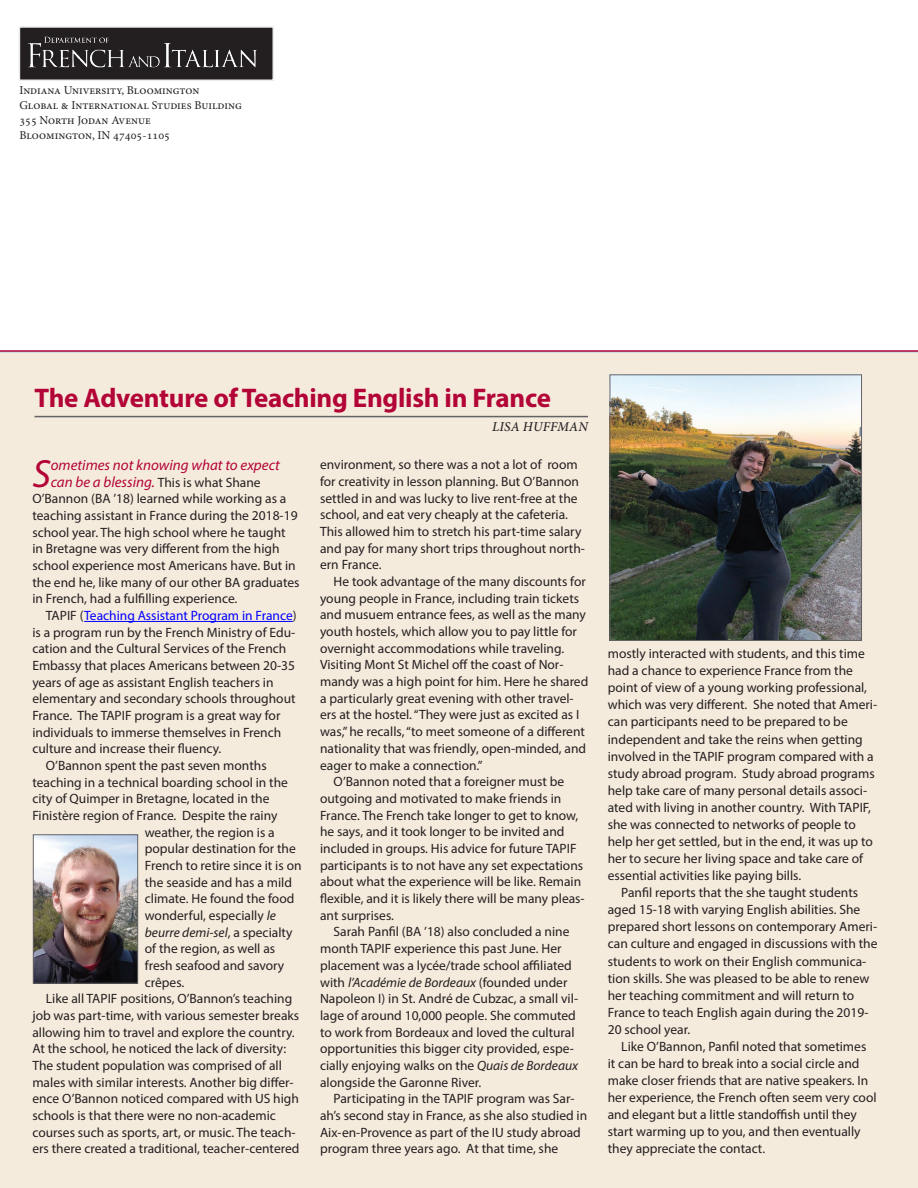
<style>
.page{position:relative;width:918px;height:1188px;background:#fff}
.page>*{position:absolute;margin:0;border:0;box-sizing:border-box;transform-origin:0 0}
._1st_indent_Myriad_P{font:italic 39.45px "Myriad Pro";color:#b30437}
.head24_Myriad_Pro{font:700 27px "Myriad Pro";letter-spacing:-.01em;color:#b30437}
._1st_indent_Myriad_P-2{font:italic 15px/16.5px "Myriad Pro";color:#b30437}
.body_text_Myriad_Pro{font:13.5px/16.6px "Myriad Pro";color:#231f20}
._1st_indent_Myriad_P-3{font:13.5px/16.6px "Myriad Pro";color:#231f20}
.body_text_Myriad_Pro-2{font:italic 13.5px "Myriad Pro";color:#231f20}
.byline{font:italic 500 13.5px "Minion Pro";letter-spacing:.01em;color:#231f20}
._1st_indent_Franklin{font:12px/15px "Minion Pro";color:#231f20}
.s1{font-style:normal;font-size:13.5px;color:#231f20}
.s2{color:#00f}
.s3{font-style:italic}
.s4{font-style:normal}
</style>
<div class="page">
<div style="left:0;top:352px;width:918px;height:836px;background:#f5ebdd"></div>
<hr style="left:84px;top:621px;width:209px;height:1px;background:#00f">
<hr style="left:0;top:350px;width:918px;height:2px;background:#b30437">
<img style="left:612px;top:376px;width:248px;height:263px">
<div style="left:610px;top:374px;width:252px;height:267px;border:1px solid #636366"></div>
<img style="left:35px;top:836px;width:101px;height:146px">
<div style="left:33px;top:834px;width:105px;height:150px;border:1px solid #636366"></div>
<div style="left:19px;top:27px;width:254px;height:53px;background:#231f20"></div>
<div style="left:19px;top:26px;width:255px;height:55px;border:2px solid #e9eaeb"></div>
<hr style="left:34px;top:416px;width:554px;height:1px;background:#636366">
<img style="left:27px;top:37px;width:229px;height:30px">
<p class="_1st_indent_Franklin" style="left:19px;top:83px;width:182px">Indiana University, Bloomington</p>
<p class="_1st_indent_Franklin" style="left:19px;top:98px;width:224px">Global &amp; International Studies Building</p>
<p class="_1st_indent_Franklin" style="left:19px;top:113px;width:152px">355 North Jodan Avenue<br>Bloomington, IN 47405-1105</p>
<p class="head24_Myriad_Pro" style="left:34px;top:380px;width:518px">The Adventure of Teaching English in France</p>
<p class="byline" style="left:492px;top:418px;width:97px">LISA HUFFMAN</p>
<p class="_1st_indent_Myriad_P" style="left:32px;top:449px;width:20px">S</p>
<p class="_1st_indent_Myriad_P-2" style="left:51px;top:457px;width:231px">ometimes not knowing what to expect can be a blessing. <span class="s1">This is what Shane</span></p>
<p class="_1st_indent_Myriad_P-3" style="left:32px;top:490px;width:269px">O’Bannon (BA ’18) learned while working as a teaching assistant in France during the 2018-19 school year. The high school where he taught in Bretagne was very different from the high school experience most Americans have. But in the end he, like many of our other BA graduates in French, had a fulfilling experience.</p>
<p class="body_text_Myriad_Pro" style="left:32px;top:607px;width:266px;text-indent:14px">TAPIF (<span class="s2">Teaching Assistant Program in France</span>) is a program run by the French Ministry of Edu&shy;cation and the Cultural Services of the French Embassy that places Americans between 20-35 years of age as assistant English teachers in elementary and secondary schools throughout France. The TAPIF program is a great way for individuals to immerse themselves in French culture and increase their fluency.</p>
<p class="body_text_Myriad_Pro" style="left:46px;top:757px;width:222px">O’Bannon spent the past seven months</p>
<p class="body_text_Myriad_Pro" style="left:32px;top:774px;width:257px">teaching in a technical boarding school in the</p>
<p class="body_text_Myriad_Pro" style="left:32px;top:790px;width:239px">city of Quimper in Bretagne, located in the</p>
<p class="body_text_Myriad_Pro" style="left:32px;top:807px;width:247px">Finistère region of France. Despite the rainy</p>
<p class="body_text_Myriad_Pro" style="left:145px;top:824px;width:131px">weather, the region is a</p>
<p class="body_text_Myriad_Pro" style="left:145px;top:840px;width:153px">popular destination for the</p>
<p class="body_text_Myriad_Pro" style="left:145px;top:857px;width:158px">French to retire since it is on</p>
<p class="body_text_Myriad_Pro" style="left:145px;top:874px;width:149px">the seaside and has a mild</p>
<p class="body_text_Myriad_Pro" style="left:145px;top:890px;width:151px">climate. He found the food</p>
<p class="body_text_Myriad_Pro" style="left:145px;top:907px;width:133px">wonderful, especially <span class="s3">le</span></p>
<p class="body_text_Myriad_Pro-2" style="left:145px;top:924px;width:149px">beurre demi-sel<span class="s4">, a specialty</span></p>
<p class="body_text_Myriad_Pro" style="left:145px;top:940px;width:132px">of the region, as well as</p>
<p class="body_text_Myriad_Pro" style="left:145px;top:957px;width:141px">fresh seafood and savory</p>
<p class="body_text_Myriad_Pro" style="left:145px;top:974px;width:41px">crêpes.</p>
<p class="body_text_Myriad_Pro" style="left:32px;top:990px;width:269px;text-indent:14px">Like all TAPIF positions, O’Bannon’s teaching job was part-time, with various semester breaks allowing him to travel and explore the country.<br>At the school, he noticed the lack of diversity:<br>The student population was comprised of all males with similar interests. Another big differ&shy;ence O’Bannon noticed compared with US high schools is that there were no non-academic courses such as sports, art, or music. The teach&shy;ers there created a traditional, teacher-centered</p>
<p class="body_text_Myriad_Pro" style="left:320px;top:456px;width:266px">environment, so there was a not a lot of room for creativity in lesson planning. But O’Bannon settled in and was lucky to live rent-free at the school, and eat very cheaply at the cafeteria.<br>This allowed him to stretch his part-time salary and pay for many short trips throughout north&shy;ern France.</p>
<p class="body_text_Myriad_Pro" style="left:320px;top:573px;width:270px;text-indent:14px">He took advantage of the many discounts for young people in France, including train tickets and musuem entrance fees, as well as the many youth hostels, which allow you to pay little for overnight accommodations while traveling.<br>Visiting Mont St Michel off the coast of Nor&shy;mandy was a high point for him. Here he shared a particularly great evening with other travel&shy;ers at the hostel. “They were just as excited as I was,” he recalls, “to meet someone of a different nationality that was friendly, open-minded, and eager to make a connection.”</p>
<p class="body_text_Myriad_Pro" style="left:320px;top:773px;width:266px;text-indent:14px">O’Bannon noted that a foreigner must be outgoing and motivated to make friends in France. The French take longer to get to know, he says, and it took longer to be invited and included in groups. His advice for future TAPIF participants is to not have any set expectations about what the experience will be like. Remain flexible, and it is likely there will be many pleas&shy;ant surprises.</p>
<p class="body_text_Myriad_Pro" style="left:320px;top:923px;width:260px;text-indent:14px">Sarah Panfil (BA ’18) also concluded a nine month TAPIF experience this past June. Her placement was a lycée/trade school affiliated with <span class="s3">l’Académie de Bordeaux</span> (founded under Napoleon I) in St. André de Cubzac, a small vil&shy;lage of around 10,000 people. She commuted to work from Bordeaux and loved the cultural opportunities this bigger city provided, espe&shy;cially enjoying walks on the <span class="s3">Quais de Bordeaux </span>alongside the Garonne River.</p>
<p class="body_text_Myriad_Pro" style="left:320px;top:1090px;width:269px;text-indent:14px">Participating in the TAPIF program was Sar&shy;ah’s second stay in France, as she also studied in Aix-en-Provence as part of the IU study abroad program three years ago. At that time, she</p>
<p class="body_text_Myriad_Pro" style="left:608px;top:645px;width:271px;line-height:17.1px">mostly interacted with students, and this time had a chance to experience France from the point of view of a young working professional, which was very different. She noted that Ameri&shy;can participants need to be prepared to be independent and take the reins when getting involved in the TAPIF program compared with a study abroad program. Study abroad programs help take care of many personal details associ&shy;ated with living in another country. With TAPIF, she was connected to networks of people to help her get settled, but in the end, it was up to her to secure her living space and take care of essential activities like paying bills.</p>
<p class="body_text_Myriad_Pro" style="left:608px;top:884px;width:271px;line-height:17.1px;text-indent:14px">Panfil reports that the she taught students aged 15-18 with varying English abilities. She prepared short lessons on contemporary Ameri&shy;can culture and engaged in discussions with the students to work on their English communica&shy;tion skills. She was pleased to be able to renew her teaching commitment and will return to France to teach English again during the 2019- 20 school year.</p>
<p class="body_text_Myriad_Pro" style="left:608px;top:1038px;width:270px;line-height:17.1px;text-indent:14px">Like O’Bannon, Panfil noted that sometimes it can be hard to break into a social circle and make closer friends that are native speakers. In her experience, the French often seem very cool and elegant but a little standoffish until they start warming up to you, and then eventually they appreciate the contact.</p>
</div>
